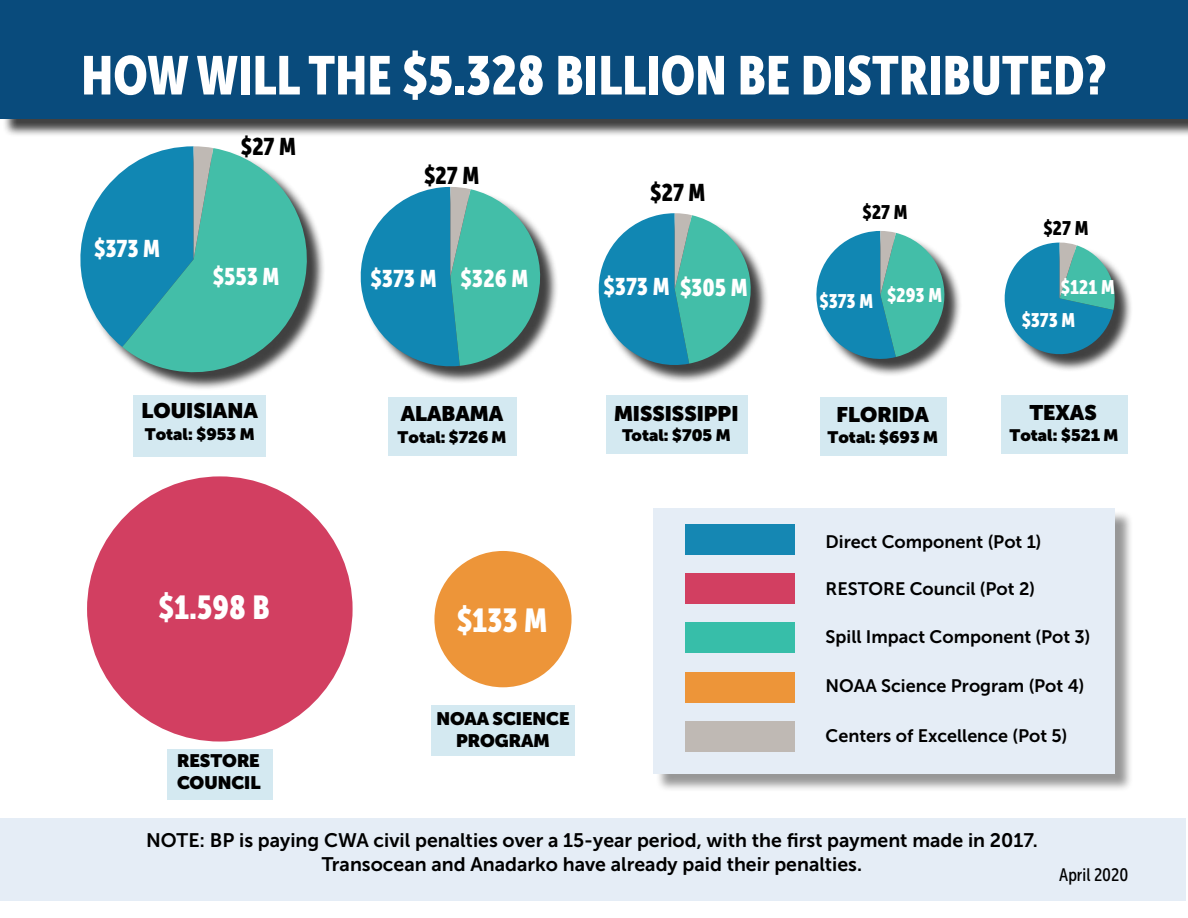
<style>
.page{position:relative;width:1188px;height:918px;background:#fff}
.page>*{position:absolute;margin:0;border:0;box-sizing:border-box;transform-origin:0 0}
.t1{font:54px "Museo Sans Cond 900";color:#fff}
.t2{font:33px "Museo Sans Cond 900";color:#fff}
.t3{font:24px "Museo Sans Cond 900";color:#fff}
.t4{font:24px "Museo Sans Cond 900";color:#000}
.t5{font:900 21px "Museo Sans Display";color:#000}
.t6{font:19.5px/23.4px "Museo Sans 700";color:#000;text-align:center}
.t7{font:19.5px "Museo Sans Cond 900";color:#fff}
.t8{font:19.5px "Museo Sans Cond 900";color:#000}
.t9{font:18px "Museo Sans 700";color:#000}
.t10{font:900 18px/21.6px "Museo Sans Display";color:#000}
.t11{font:18px "Museo Sans Cond 500";color:#000}
.t12{font:900 16.5px "Museo Sans Display";color:#000}
</style>
<div class="page">
<div style="left:0;top:818px;width:1186px;height:82px;background:#e5edf6"></div>
<div style="left:363px;top:189px;width:196px;height:196px;background:#000;opacity:.75"></div>
<svg style="left:360px;top:187px;width:189px;height:184px"></svg>
<div style="left:388px;top:397px;width:129px;height:59px;background:#d4e9f1"></div>
<div style="left:819px;top:233px;width:144px;height:144px;background:#000;opacity:.75"></div>
<svg style="left:816px;top:231px;width:135px;height:135px"></svg>
<div style="left:820px;top:397px;width:127px;height:58px;background:#d4e9f1"></div>
<div style="left:83px;top:148px;width:242px;height:243px;background:#000;opacity:.75"></div>
<svg style="left:122px;top:148px;width:193px;height:233px;fill:#43bea8"></svg>
<svg style="left:80px;top:146px;width:133px;height:201px;background:#46a6bb"></svg>
<div style="left:133px;top:396px;width:133px;height:61px;background:#d4e9f1"></div>
<div style="left:601px;top:215px;width:168px;height:168px;background:#000;opacity:.75"></div>
<svg style="left:598px;top:213px;width:160px;height:159px"></svg>
<div style="left:606px;top:396px;width:142px;height:58px;background:#d4e9f1"></div>
<div style="left:1007px;top:245px;width:126px;height:128px;background:#000;opacity:.75"></div>
<svg style="left:1004px;top:243px;width:115px;height:116px;background:#4fa1b4"></svg>
<div style="left:1001px;top:396px;width:127px;height:58px;background:#d4e9f1"></div>
<div style="left:87px;top:476px;width:266px;height:266px;background:#d23f61;border-radius:50%"></div>
<div style="left:434px;top:551px;width:138px;height:136px;background:#ed9539;border-radius:50%"></div>
<div style="left:167px;top:749px;width:106px;height:51px;background:#d4e9f1"></div>
<div style="left:431px;top:706px;width:144px;height:50px;background:#d4e9f1"></div>
<div style="left:656px;top:511px;width:478px;height:281px;background:#000;opacity:.75"></div>
<div style="left:653px;top:508px;width:462px;height:266px;background:#e5edf6"></div>
<div style="left:685px;top:524px;width:110px;height:31px;background:#1587b3"></div>
<div style="left:685px;top:573px;width:110px;height:31px;background:#d23f61"></div>
<div style="left:685px;top:623px;width:110px;height:30px;background:#37bea9"></div>
<div style="left:685px;top:672px;width:110px;height:31px;background:#ed9539"></div>
<div style="left:685px;top:721px;width:110px;height:31px;background:#bfb9b4"></div>
<div style="left:2px;top:0;width:1186px;height:137px;background:#000;opacity:.75"></div>
<div style="left:0;top:0;width:1188px;height:118px;background:#094b7c"></div>
<h1 class="t1" style="left:81px;top:45px;width:1027px">HOW WILL THE $5.328 BILLION BE DISTRIBUTED?</h1>
<p class="t3" style="left:94px;top:235px;width:67px">$373 M</p>
<p class="t4" style="left:241px;top:133px;width:57px">$27 M</p>
<p class="t3" style="left:213px;top:263px;width:68px">$553 M</p>
<p class="t5" style="left:141px;top:399px;width:118px">LOUISIANA</p>
<p class="t12" style="left:145px;top:424px;width:111px">Total: $953 M</p>
<h2 class="t2" style="left:159px;top:588px;width:113px">$1.598 B</h2>
<p class="t10" style="left:177px;top:750px;width:85px">RESTORE<br>COUNCIL</p>
<p class="t4" style="left:424px;top:162px;width:57px">$27 M</p>
<p class="t3" style="left:371px;top:265px;width:159px">$373 M $326 M</p>
<p class="t5" style="left:401px;top:402px;width:104px">ALABAMA</p>
<p class="t12" style="left:398px;top:428px;width:110px">Total: $726 M</p>
<p class="t4" style="left:650px;top:179px;width:57px">$27 M</p>
<p class="t3" style="left:604px;top:273px;width:146px">$373 M $305 M</p>
<p class="t5" style="left:614px;top:402px;width:126px">MISSISSIPPI</p>
<p class="t12" style="left:622px;top:425px;width:110px">Total: $705 M</p>
<h2 class="t2" style="left:457px;top:602px;width:92px">$133 M</h2>
<p class="t10" style="left:436px;top:708px;width:135px;text-align:center">NOAA SCIENCE<br>PROGRAM</p>
<p class="t8" style="left:863px;top:201px;width:47px">$27 M</p>
<p class="t7" style="left:820px;top:287px;width:124px">$373 M $293 M</p>
<p class="t5" style="left:837px;top:402px;width:94px">FLORIDA</p>
<p class="t12" style="left:828px;top:428px;width:112px">Total: $693 M</p>
<p class="t8" style="left:1043px;top:217px;width:47px">$27 M</p>
<p class="t7" style="left:1061px;top:276px;width:55px">$121 M</p>
<p class="t7" style="left:1022px;top:309px;width:55px">$373 M</p>
<p class="t5" style="left:1029px;top:400px;width:69px">TEXAS</p>
<p class="t12" style="left:1009px;top:426px;width:110px">Total: $521 M</p>
<p class="t9" style="left:826px;top:532px;width:217px">Direct Component (Pot 1)</p>
<p class="t9" style="left:826px;top:579px;width:211px">RESTORE Council (Pot 2)</p>
<p class="t9" style="left:826px;top:627px;width:266px">Spill Impact Component (Pot 3)</p>
<p class="t9" style="left:826px;top:676px;width:260px">NOAA Science Program (Pot 4)</p>
<p class="t9" style="left:826px;top:726px;width:243px">Centers of Excellence (Pot 5)</p>
<p class="t6" style="left:146px;top:829px;width:893px">NOTE: BP is paying CWA civil penalties over a 15-year period, with the first payment made in 2017.<br>Transocean and Anadarko have already paid their penalties.</p>
<p class="t11" style="left:1059px;top:865px;width:71px">April 2020</p>
</div>
